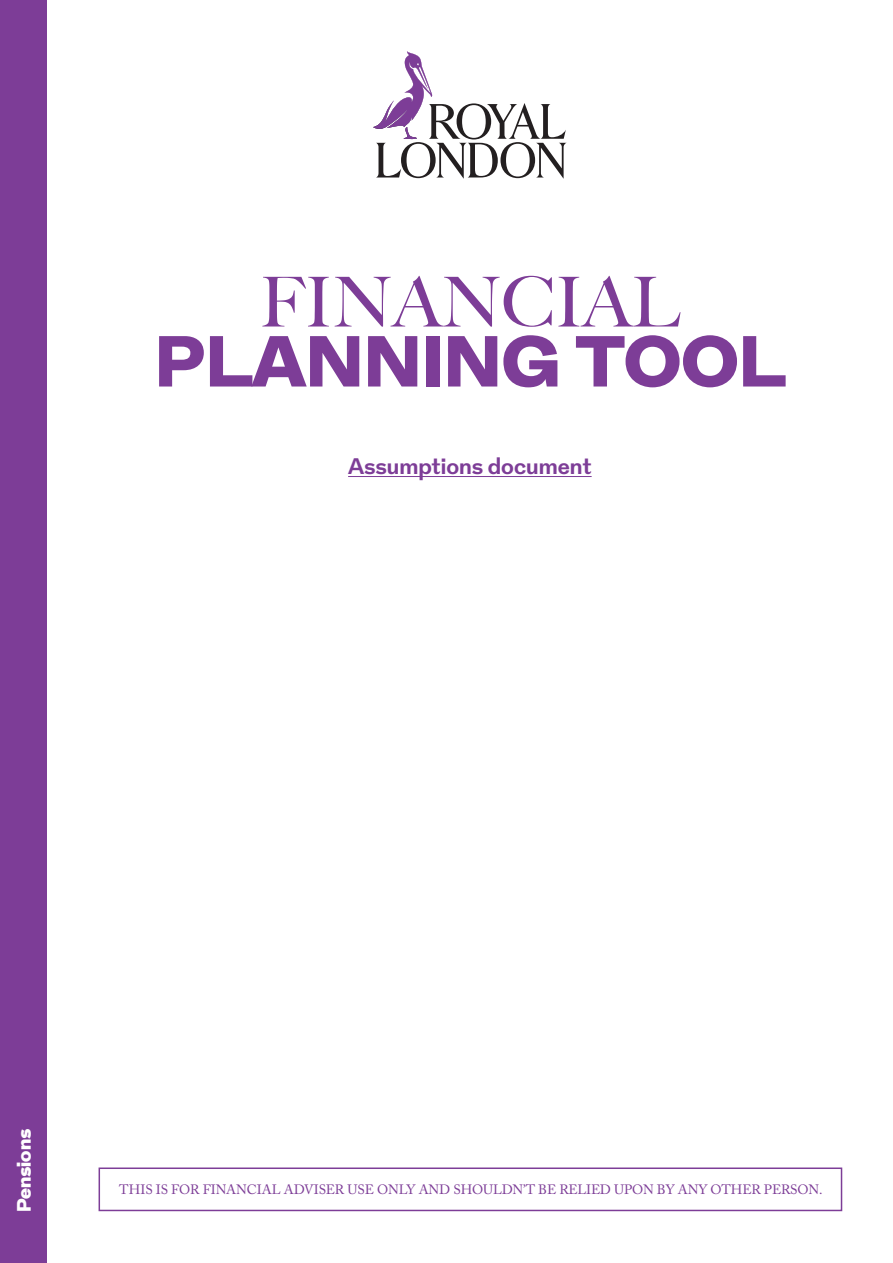
<style>
.page{position:relative;width:893px;height:1263px;background:#fff}
.page>*{position:absolute;margin:0;border:0;box-sizing:border-box;transform-origin:0 0}
.t1{font:900 72px "Grot";color:#7d3d97}
.t2{font:500 69px "Big Caslon";color:#7d3d97}
.t3{font:700 22.5px "Grot";color:#7d3d97}
.t4{font:900 19.5px "Grot";color:#fff}
.t5{font:13.5px "Adobe Caslon Pro";letter-spacing:-.005em;color:#7d3d97}
</style>
<div class="page">
<svg style="left:376px;top:94px;width:191px;height:85px"></svg>
<img style="left:373px;top:51px;width:59px;height:88px">
<div style="left:0;top:0;width:47px;height:1263px;background:#7d3d97"></div>
<hr style="left:348px;top:476px;width:244px;height:1px;background:#7d3d97">
<div style="left:99px;top:1167px;width:743px;height:44px;border:2px solid #7d3d97"></div>
<h2 class="t2" style="left:260px;top:262px;width:422px">FINANCIAL</h2>
<h1 class="t1" style="left:155px;top:310px;width:632px">PLANNING TOOL</h1>
<h3 class="t3" style="left:348px;top:450px;width:245px">Assumptions document</h3>
<h3 class="t4" style="left:10px;top:1212px;width:84px;rotate:-90deg">Pensions</h3>
<p class="t5" style="left:119px;top:1182px;width:705px">THIS IS FOR FINANCIAL ADVISER USE ONLY AND SHOULDN’T BE RELIED UPON BY ANY OTHER PERSON.</p>
</div>
